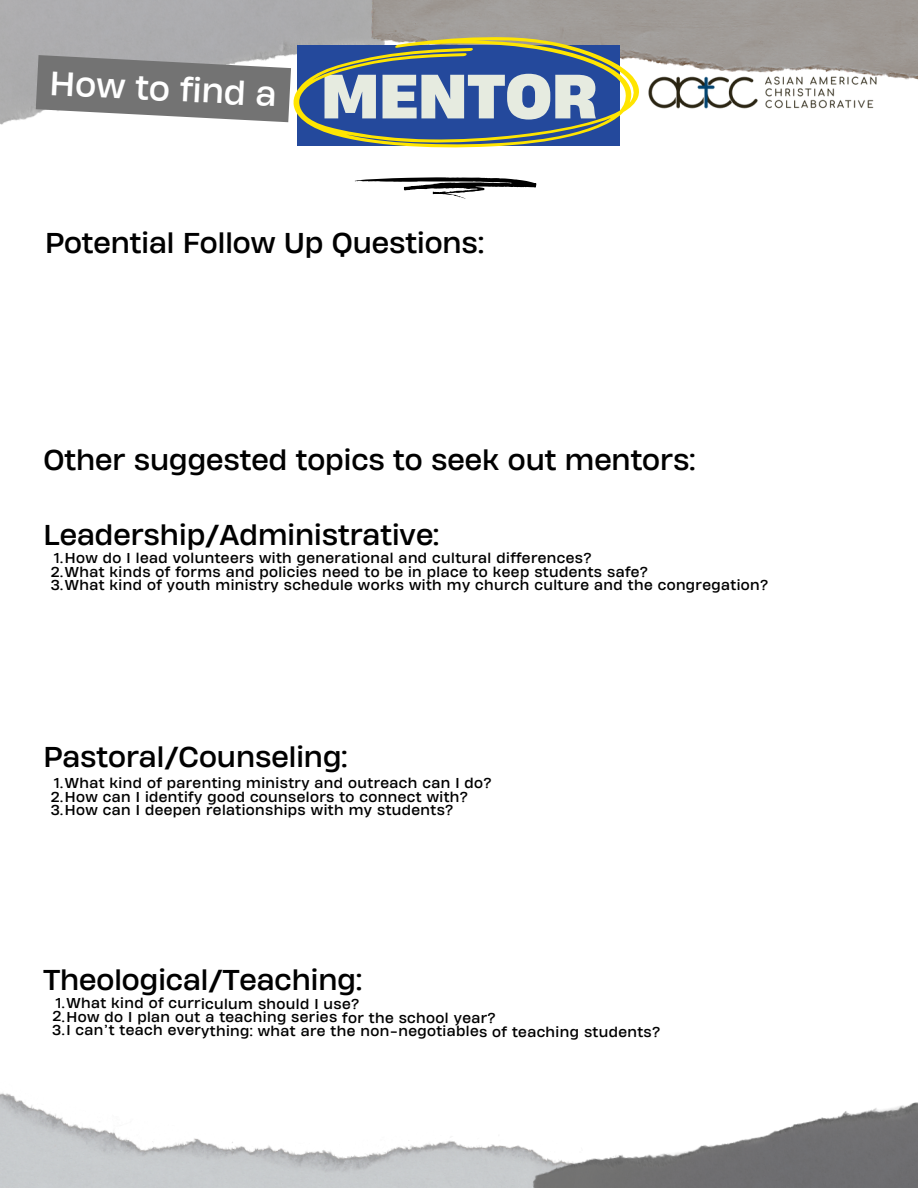
<style>
.page{position:relative;width:918px;height:1188px;background:#fff}
.page>*{position:absolute;margin:0;border:0;box-sizing:border-box;transform-origin:0 0}
.t1{font:700 58.65px "Heading Now 76";color:#e6ebe0}
.t2{font:31.8px "Heading Now 74";color:#fff}
.t3{font:27px "Heading Now 74";color:#000}
.t4{font:13.5px "Heading Now 74";letter-spacing:.03em;color:#000}
</style>
<div class="page">
<img style="left:0;top:1093px;width:526px;height:95px">
<img style="left:526px;top:1102px;width:392px;height:86px">
<div style="left:364px;top:0;width:554px;height:80px;background:#9f9b97"></div>
<svg style="left:355px;top:177px;width:181px;height:22px"></svg>
<svg style="left:36px;top:37px;width:605px;height:111px"></svg>
<img style="left:627px;top:54px;width:270px;height:77px">
<p class="t2" style="left:51px;top:61px;width:229px;rotate:3deg">How to find a</p>
<p class="t1" style="left:321px;top:57px;width:277px">MENTOR</p>
<p class="t3" style="left:45px;top:225px;width:440px">Potential Follow Up Questions:</p>
<p class="t3" style="left:43px;top:442px;width:653px">Other suggested topics to seek out mentors:</p>
<p class="t3" style="left:43px;top:516px;width:397px">Leadership/Administrative:</p>
<p class="t4" style="left:54px;top:549px;width:539px">1.How do I lead volunteers with generational and cultural differences?</p>
<p class="t4" style="left:51px;top:563px;width:599px">2.What kinds of forms and policies need to be in place to keep students safe?</p>
<p class="t4" style="left:51px;top:576px;width:719px">3.What kind of youth ministry schedule works with my church culture and the congregation?</p>
<p class="t3" style="left:43px;top:739px;width:306px">Pastoral/Counseling:</p>
<p class="t4" style="left:54px;top:774px;width:439px">1.What kind of parenting ministry and outreach can I do?</p>
<p class="t4" style="left:51px;top:788px;width:419px">2.How can I identify good counselors to connect with?</p>
<p class="t4" style="left:51px;top:801px;width:404px">3.How can I deepen relationships with my students?</p>
<p class="t3" style="left:43px;top:962px;width:320px">Theological/Teaching:</p>
<p class="t4" style="left:56px;top:994px;width:305px">1.What kind of curriculum should I use?</p>
<p class="t4" style="left:52px;top:1008px;width:445px">2.How do I plan out a teaching series for the school year?</p>
<p class="t4" style="left:52px;top:1022px;width:610px">3.I can’t teach everything: what are the non-negotiables of teaching students?</p>
</div>
